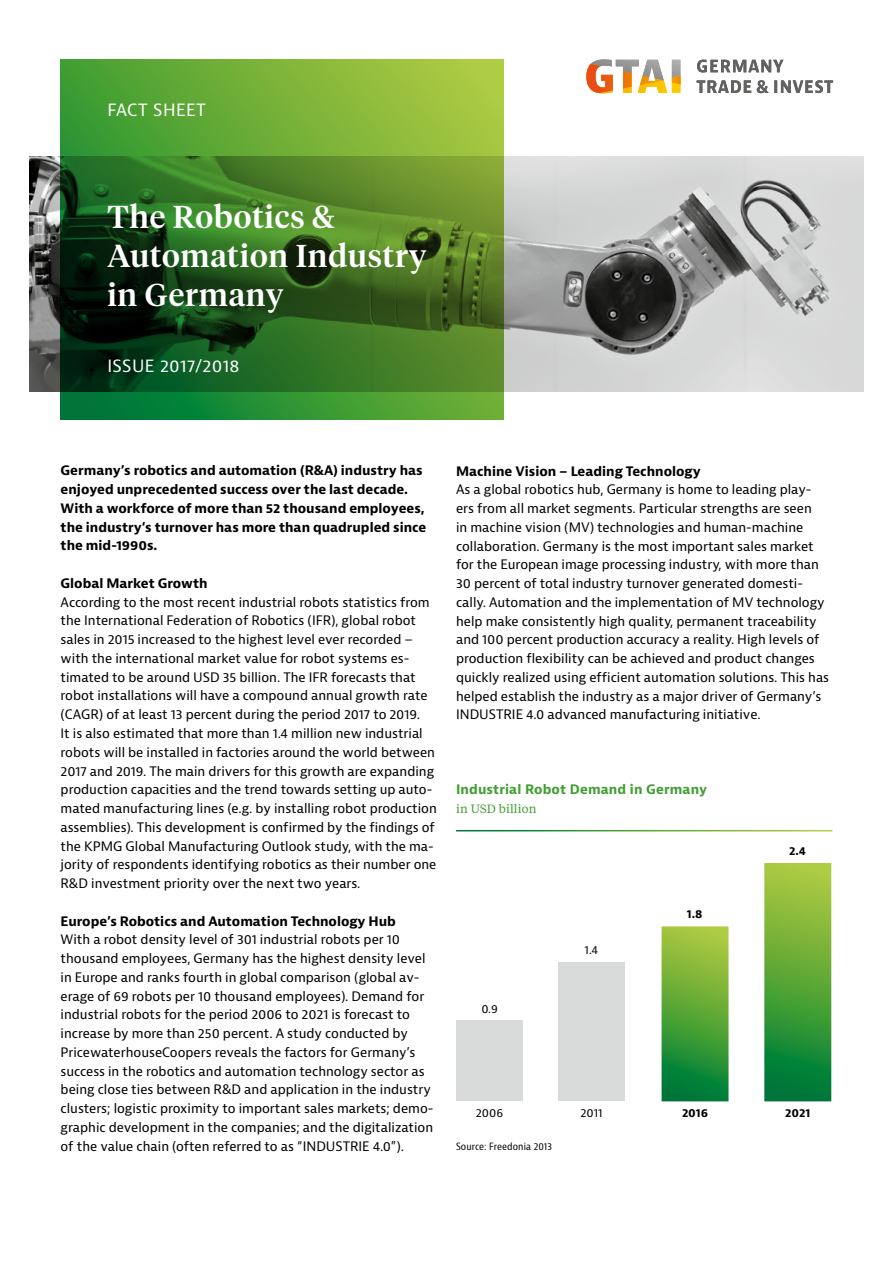
<style>
.page{position:relative;width:893px;height:1263px;background:#fff}
.page>*{position:absolute;margin:0;border:0;box-sizing:border-box;transform-origin:0 0}
.t1{font:500 31.5px/39px "Tiempos Headline";letter-spacing:.025em;color:#fff}
.t2{font:16.5px "Bernina Sans";letter-spacing:.025em;color:#fff}
.t3{font:12.75px/18.8px "Bernina Sans";color:#000}
.t4{font:700 12.75px/18.8px "Bernina Sans";color:#000}
.t5{font:700 12.75px "Bernina Sans";letter-spacing:.01em;color:#419f33}
.t6{font:12px "Tiempos Text";letter-spacing:.01em;color:#419f33}
.t7{font:11.25px "Bernina Sans";letter-spacing:-.005em;color:#000}
.t8{font:700 11.25px "Bernina Sans";letter-spacing:-.01em;color:#000}
.t9{font:condensed 9.75px "Bernina Sans";letter-spacing:.01em;color:#000}
</style>
<div class="page">
<img style="left:30px;top:157px;width:833px;height:234px">
<div style="left:456px;top:1020px;width:67px;height:81px;background:#d9dada"></div>
<div style="left:558px;top:962px;width:67px;height:139px;background:#d9dada"></div>
<svg style="left:662px;top:926px;width:66px;height:175px;background:#55a339"></svg>
<svg style="left:764px;top:863px;width:67px;height:238px;background:#55a339"></svg>
<svg style="left:61px;top:59px;width:442px;height:360px;background:#447b28"></svg>
<svg style="left:586px;top:59px;width:94px;height:34px"></svg>
<svg style="left:697px;top:60px;width:136px;height:33px"></svg>
<p class="t2" style="left:107px;top:99px;width:100px">FACT SHEET</p>
<h1 class="t1" style="left:107px;top:196px;width:321px">The Robotics &amp;<br>Automation Industry in Germany</h1>
<p class="t2" style="left:107px;top:356px;width:134px">ISSUE 2017/2018</p>
<p class="t4" style="left:61px;top:462px;width:367px">Germany’s robotics and automation (R&amp;A) industry has enjoyed unprecedented success over the last decade.<br>With a workforce of more than 52 thousand employees, the industry’s turnover has more than quadrupled since the mid-1990s.</p>
<p class="t4" style="left:61px;top:574px;width:149px">Global Market Growth</p>
<p class="t3" style="left:61px;top:593px;width:378px">According to the most recent industrial robots statistics from the International Federation of Robotics (IFR), global robot sales in 2015 increased to the highest level ever recorded – with the international market value for robot systems es&shy;timated to be around USD 35 billion. The IFR forecasts that robot installations will have a compound annual growth rate (CAGR) of at least 13 percent during the period 2017 to 2019.<br>It is also estimated that more than 1.4 million new industrial robots will be installed in factories around the world between 2017 and 2019. The main drivers for this growth are expanding production capacities and the trend towards setting up auto&shy;mated manufacturing lines (e.g. by installing robot production assemblies). This development is confirmed by the findings of the KPMG Global Manufacturing Outlook study, with the ma&shy;jority of respondents identifying robotics as their number one R&amp;D investment priority over the next two years.</p>
<p class="t4" style="left:61px;top:912px;width:337px">Europe’s Robotics and Automation Technology Hub</p>
<p class="t3" style="left:61px;top:930px;width:374px">With a robot density level of 301 industrial robots per 10 thousand employees, Germany has the highest density level in Europe and ranks fourth in global comparison (global av&shy;erage of 69 robots per 10 thousand employees). Demand for industrial robots for the period 2006 to 2021 is forecast to increase by more than 250 percent. A study conducted by PricewaterhouseCoopers reveals the factors for Germany’s success in the robotics and automation technology sector as being close ties between R&amp;D and application in the industry clusters; logistic proximity to important sales markets; demo&shy;graphic development in the companies; and the digitalization of the value chain (often referred to as “INDUSTRIE 4.0”).</p>
<p class="t4" style="left:456px;top:462px;width:246px">Machine Vision – Leading Technology</p>
<p class="t3" style="left:456px;top:481px;width:375px">As a global robotics hub, Germany is home to leading play&shy;ers from all market segments. Particular strengths are seen<br>in machine vision (MV) technologies and human-machine collaboration. Germany is the most important sales market for the European image processing industry, with more than 30 percent of total industry turnover generated domesti&shy;cally. Automation and the implementation of MV technology help make consistently high quality, permanent traceability and 100 percent production accuracy a reality. High levels of production flexibility can be achieved and product changes quickly realized using efficient automation solutions. This has helped establish the industry as a major driver of Germany’s INDUSTRIE 4.0 advanced manufacturing initiative.</p>
<p class="t5" style="left:456px;top:781px;width:253px">Industrial Robot Demand in Germany</p>
<p class="t6" style="left:456px;top:801px;width:82px">in USD billion</p>
<p class="t7" style="left:481px;top:1001px;width:18px">0.9</p>
<p class="t7" style="left:585px;top:943px;width:15px">1.4</p>
<p class="t8" style="left:687px;top:907px;width:17px">1.8</p>
<p class="t8" style="left:789px;top:844px;width:18px">2.4</p>
<p class="t7" style="left:476px;top:1106px;width:29px">2006</p>
<p class="t7" style="left:581px;top:1106px;width:23px">2011</p>
<p class="t8" style="left:682px;top:1106px;width:27px">2016</p>
<p class="t8" style="left:785px;top:1106px;width:27px">2021</p>
<p class="t9" style="left:456px;top:1140px;width:97px">Source: Freedonia 2013</p>
</div>
